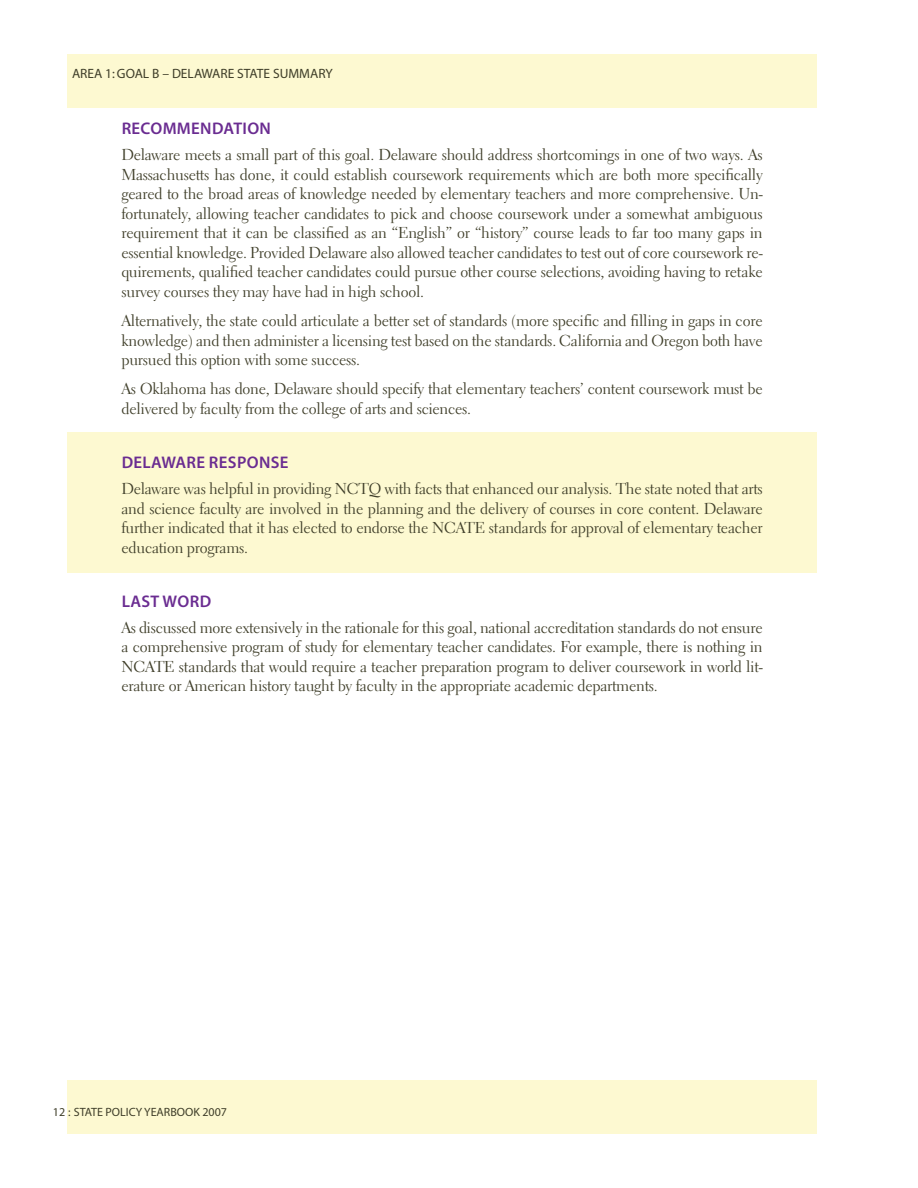
<style>
.page{position:relative;width:918px;height:1188px;background:#fff}
.page>*{position:absolute;margin:0;border:0;box-sizing:border-box;transform-origin:0 0}
.t1{font:600 16.8px "Myriad Pro";letter-spacing:.02em;color:#6a2c91}
.t2{font:15.75px/19.5px "Electra LH";letter-spacing:-.015em;color:#3f3e29;text-align:justify}
.t3{font:13.5px "Myriad";color:#3f3e29}
.t4{font:12px "Myriad";color:#3f3e29}
</style>
<div class="page">
<div style="left:68px;top:54px;width:749px;height:1080px;background:#fdf9d1"></div>
<div style="left:38px;top:574px;width:840px;height:506px;background:#fff"></div>
<div style="left:43px;top:108px;width:836px;height:324px;background:#fff"></div>
<p class="t3" style="left:72px;top:66px;width:9px">AREA</p>
<p class="t3" style="left:105px;top:66px;width:229px">1 : GOAL B – DELAWARE STATE SUMMARY</p>
<p class="t1" style="left:122px;top:118px;width:148px">RECOMMENDATION</p>
<p class="t2" style="left:122px;top:145px;width:643px">Delaware meets a small part of this goal. Delaware should address shortcomings in one of two ways. As Massachusetts has done, it could establish coursework requirements which are both more specifically geared to the broad areas of knowledge needed by elementary teachers and more comprehensive. Un&shy;fortunately, allowing teacher candidates to pick and choose coursework under a somewhat ambiguous requirement that it can be classified as an “English” or “history” course leads to far too many gaps in essential knowledge. Provided Delaware also allowed teacher candidates to test out of core coursework re&shy;quirements, qualified teacher candidates could pursue other course selections, avoiding having to retake survey courses they may have had in high school.</p>
<p class="t2" style="left:122px;top:311px;width:643px">Alternatively, the state could articulate a better set of standards (more specific and filling in gaps in core knowledge) and then administer a licensing test based on the standards. California and Oregon both have pursued this option with some success.</p>
<p class="t2" style="left:122px;top:379px;width:643px">As Oklahoma has done, Delaware should specify that elementary teachers’ content coursework must be delivered by faculty from the college of arts and sciences.</p>
<p class="t1" style="left:122px;top:452px;width:168px">DELAWARE RESPONSE</p>
<p class="t2" style="left:122px;top:479px;width:643px">Delaware was helpful in providing NCTQ with facts that enhanced our analysis. The state noted that arts and science faculty are involved in the planning and the delivery of courses in core content. Delaware further indicated that it has elected to endorse the NCATE standards for approval of elementary teacher education programs.</p>
<p class="t1" style="left:122px;top:590px;width:11px">LAST</p>
<p class="t1" style="left:163px;top:590px;width:50px">WORD</p>
<p class="t2" style="left:122px;top:618px;width:643px">As discussed more extensively in the rationale for this goal, national accreditation standards do not ensure a comprehensive program of study for elementary teacher candidates. For example, there is nothing in NCATE standards that would require a teacher preparation program to deliver coursework in world lit&shy;erature or American history taught by faculty in the appropriate academic departments.</p>
<p class="t4" style="left:53px;top:1106px;width:176px">1 2 : STATE POLICY YEARBOOK 2007</p>
</div>
